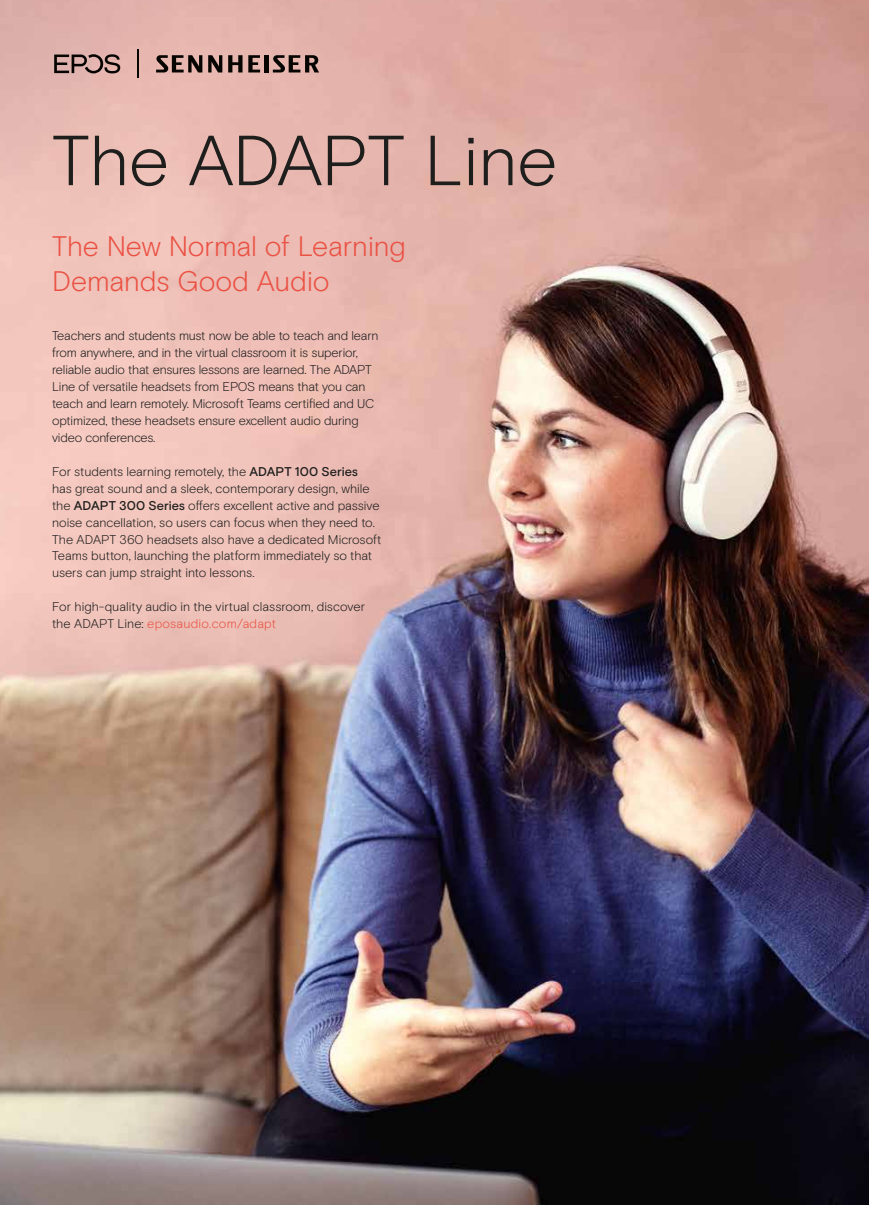
<style>
.page{position:relative;width:869px;height:1205px;background:#fff}
.page>*{position:absolute;margin:0;border:0;box-sizing:border-box;transform-origin:0 0}
.t1{font:300 70.62px "EPOS Basis";letter-spacing:-.005em;color:#1e1e1d}
.t2{font:300 28.25px/35.2px "EPOS Basis";letter-spacing:-.005em;color:#ea5143}
.t3{font:300 12.75px/17px "EPOS Basis";letter-spacing:-.01em;color:#1e1e1d}
.s1{font-weight:500}
.s2{color:#ea5143}
</style>
<div class="page">
<img style="left:0;top:0;width:868px;height:1205px">
<hr style="left:137px;top:50px;width:2px;height:28px;background:#070501">
<svg style="left:228px;top:55px;width:14px;height:17px"></svg>
<svg style="left:208px;top:55px;width:14px;height:17px"></svg>
<svg style="left:156px;top:55px;width:46px;height:17px"></svg>
<svg style="left:273px;top:55px;width:46px;height:17px"></svg>
<svg style="left:248px;top:55px;width:12px;height:17px"></svg>
<div style="left:264px;top:55px;width:5px;height:17px;background:#070501"></div>
<svg style="left:54px;top:54px;width:66px;height:19px"></svg>
<svg style="left:0;top:0;width:5px;height:3px"></svg>
<svg style="left:0;top:1202px;width:5px;height:3px"></svg>
<h1 class="t1" style="left:52px;top:119px;width:506px">The ADAPT Line</h1>
<h2 class="t2" style="left:52px;top:229px;width:355px">The New Normal of Learning<br>Demands Good Audio</h2>
<p class="t3" style="left:52px;top:327px;width:328px">Teachers and students must now be able to teach and learn from anywhere, and in the virtual classroom it is superior, reliable audio that ensures lessons are learned. The ADAPT Line of versatile headsets from EPOS means that you can teach and learn remotely. Microsoft Teams certified and UC optimized, these headsets ensure excellent audio during video conferences.</p>
<p class="t3" style="left:52px;top:463px;width:330px">For students learning remotely, the <span class="s1">ADAPT 100 Series<br></span>has great sound and a sleek, contemporary design, while the <span class="s1">ADAPT 300 Series</span> offers excellent active and passive noise cancellation, so users can focus when they need to.<br>The ADAPT 360 headsets also have a dedicated Microsoft Teams button, launching the platform immediately so that users can jump straight into lessons.</p>
<p class="t3" style="left:52px;top:598px;width:314px">For high-quality audio in the virtual classroom, discover the ADAPT Line: <span class="s2">eposaudio.com/adapt</span></p>
</div>
